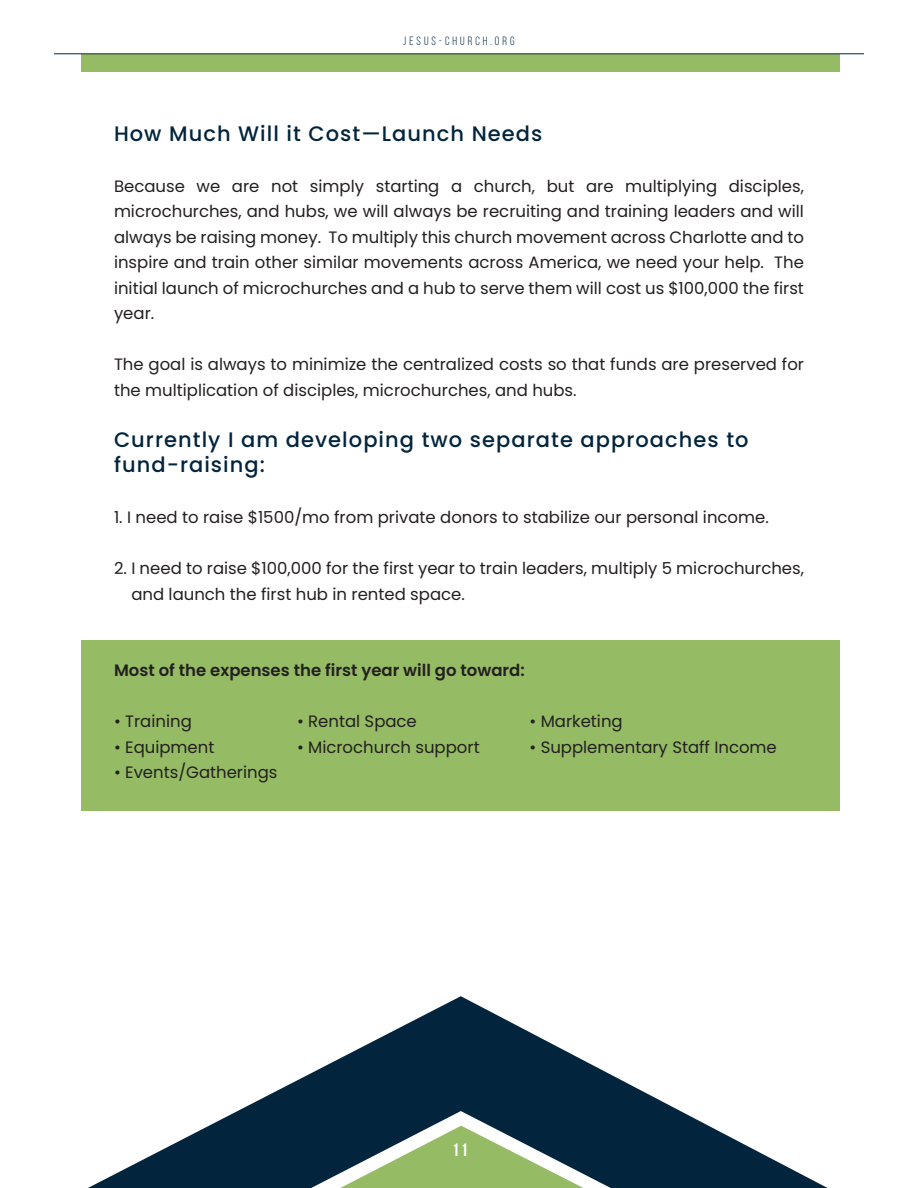
<style>
.page{position:relative;width:918px;height:1188px;background:#fff}
.page>*{position:absolute;margin:0;border:0;box-sizing:border-box;transform-origin:0 0}
.t1{font:500 21px/25.5px "Poppins";letter-spacing:.05em;color:#02253d}
.t2{font:700 18px "Bebas Neue";color:#fff}
.t3{font:16.5px/25.5px "Poppins";color:#231f20}
.t4{font:600 16.5px "Poppins";color:#231f20}
.t5{font:12px "Bebas Neue";letter-spacing:.25em;color:#02253d}
</style>
<div class="page">
<svg style="left:88px;top:996px;width:740px;height:192px"></svg>
<svg style="left:340px;top:1126px;width:243px;height:62px"></svg>
<div style="left:81px;top:54px;width:758px;height:18px;background:#95bb64"></div>
<div style="left:81px;top:641px;width:758px;height:170px;background:#95bb64"></div>
<hr style="left:54px;top:54px;width:810px;height:1px;background:#02253d">
<p class="t5" style="left:403px;top:35px;width:113px">JESUS-CHURCH.ORG</p>
<p class="t1" style="left:114px;top:121px;width:430px">How Much Will it Cost—Launch Needs</p>
<p class="t3" style="left:114px;top:173px;width:692px;text-align:justify">Because we are not simply starting a church, but are multiplying disciples, microchurches, and hubs, we will always be recruiting and training leaders and will always be raising money. To multiply this church movement across Charlotte and to inspire and train other similar movements across America, we need your help. The initial launch of microchurches and a hub to serve them will cost us $100,000 the first year.</p>
<p class="t3" style="left:114px;top:352px;width:692px">The goal is always to minimize the centralized costs so that funds are preserved for the multiplication of disciples, microchurches, and hubs.</p>
<p class="t1" style="left:114px;top:427px;width:636px">Currently I am developing two separate approaches to fund-raising:</p>
<p class="t3" style="left:114px;top:505px;width:656px">1. I need to raise $1500/mo from private donors to stabilize our personal income.</p>
<p class="t3" style="left:131px;top:556px;width:674px;text-indent:-17px">2. I need to raise $100,000 for the first year to train leaders, multiply 5 microchurches, and launch the first hub in rented space.</p>
<p class="t4" style="left:114px;top:661px;width:412px">Most of the expenses the first year will go toward:</p>
<p class="t3" style="left:114px;top:709px;width:79px">• Training</p>
<p class="t3" style="left:297px;top:709px;width:121px">• Rental Space</p>
<p class="t3" style="left:530px;top:709px;width:95px">• Marketing</p>
<p class="t3" style="left:114px;top:734px;width:102px">• Equipment</p>
<p class="t3" style="left:297px;top:734px;width:184px">• Microchurch support</p>
<p class="t3" style="left:530px;top:734px;width:249px">• Supplementary Staff Income</p>
<p class="t3" style="left:114px;top:760px;width:165px">• Events/Gatherings</p>
<p class="t2" style="left:452px;top:1140px;width:18px">11</p>
</div>
